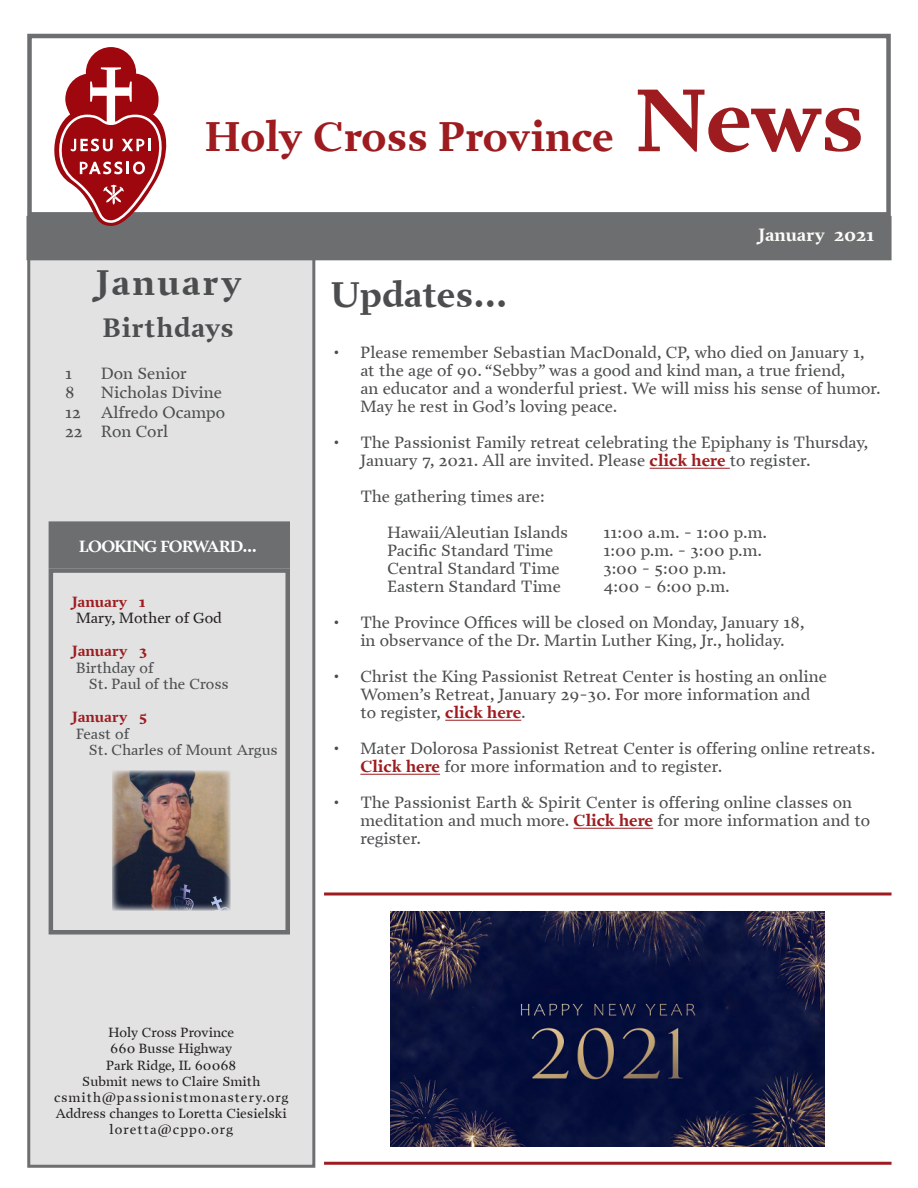
<style>
.page{position:relative;width:918px;height:1188px;background:#fff}
.page>*{position:absolute;margin:0;border:0;box-sizing:border-box;transform-origin:0 0}
.t1{font:700 42px "Prensa";letter-spacing:-.01em;color:#9e1c1f}
.t2{font:700 36px "Prensa";letter-spacing:-.005em;color:#4b4d4e}
.t3{font:700 36px "Prensa";letter-spacing:.06em;color:#4b4d4e}
.t4{font:700 27px "Prensa";letter-spacing:.025em;color:#4b4d4e}
.t5{font:700 18px "Prensa";color:#fdfcf9}
.t6{font:16.5px/18px "Prensa";color:#4b4d4e}
.t7{font:700 16.5px "Prensa";letter-spacing:-.04em;color:#fff}
.t8{font:15px/16.5px "Prensa";color:#4b4d4e}
.t9{font:700 15px/16.5px "Prensa";color:#9e1c1f}
.t10{font:15px "Prensa";color:#231f20}
.t11{font:13.5px "Prensa";color:#231f20}
.t12{font:13.5px "Prensa";letter-spacing:.07em;color:#231f20}
.t13{font:13.5px "Prensa";letter-spacing:.08em;color:#231f20}
.s1{font-size:90px}
.s2{font-weight:400;color:#4b4d4e}
.s3{font-weight:700;color:#9e1c1f}
</style>
<div class="page">
<div style="left:27px;top:34px;width:864px;height:183px;border:4px solid #6c6e70"></div>
<div style="left:27px;top:224px;width:288px;height:944px;background:#e2e2e2;border:3px solid #6c6e70"></div>
<div style="left:27px;top:216px;width:865px;height:44px;background:#6c6e70"></div>
<svg style="left:47px;top:47px;width:124px;height:179px"></svg>
<hr style="left:324px;top:1162px;width:568px;height:3px;background:#9e1c1f">
<hr style="left:650px;top:468px;width:80px;height:1px;background:#9e1c1f">
<hr style="left:445px;top:720px;width:76px;height:1px;background:#9e1c1f">
<hr style="left:360px;top:774px;width:80px;height:1px;background:#9e1c1f">
<hr style="left:574px;top:828px;width:79px;height:1px;background:#9e1c1f">
<div style="left:49px;top:522px;width:240px;height:46px;background:#6c6e70"></div>
<div style="left:49px;top:521px;width:241px;height:47px;border:2px solid #6c6e70"></div>
<div style="left:49px;top:568px;width:241px;height:367px;border:5px solid #6c6e70"></div>
<img style="left:112px;top:771px;width:118px;height:139px">
<svg style="left:324px;top:892px;width:568px;height:4px;background:#b65456"></svg>
<img style="left:390px;top:911px;width:434px;height:235px">
<p class="t1" style="left:205px;top:112px;width:661px">Holy Cross Province <span class="s1">News</span></p>
<p class="t3" style="left:96px;top:262px;width:147px">January</p>
<p class="t4" style="left:103px;top:312px;width:133px">Birthdays</p>
<p class="t6" style="left:65px;top:364px;width:9px">1</p>
<p class="t6" style="left:101px;top:364px;width:87px">Don Senior</p>
<p class="t6" style="left:65px;top:383px;width:11px">8</p>
<p class="t6" style="left:101px;top:383px;width:122px">Nicholas Divine</p>
<p class="t6" style="left:65px;top:403px;width:161px">12 Alfredo Ocampo</p>
<p class="t6" style="left:65px;top:422px;width:105px">22 Ron Corl</p>
<p class="t7" style="left:79px;top:537px;width:179px">LOOKING FORWARD...</p>
<p class="t9" style="left:72px;top:594px;width:75px">January 1</p>
<p class="t10" style="left:76px;top:610px;width:148px">Mary, Mother of God</p>
<p class="t9" style="left:72px;top:643px;width:76px">January 3</p>
<p class="t8" style="left:89px;top:660px;width:141px;text-indent:-13px">Birthday of<br>St. Paul of the Cross</p>
<p class="t9" style="left:72px;top:709px;width:76px">January 5<br><span class="s2">Feast of</span></p>
<p class="t8" style="left:89px;top:742px;width:191px">St. Charles of Mount Argus</p>
<p class="t5" style="left:759px;top:224px;width:117px">January 2021</p>
<p class="t2" style="left:331px;top:274px;width:178px">Updates...</p>
<p class="t6" style="left:360px;top:343px;width:522px;text-indent:-27px">• Please remember Sebastian MacDonald, CP, who died on January 1, at the age of 90. “Sebby” was a good and kind man, a true friend,<br>an educator and a wonderful priest. We will miss his sense of humor.<br>May he rest in God’s loving peace.</p>
<p class="t6" style="left:360px;top:433px;width:510px;text-indent:-27px">• The Passionist Family retreat celebrating the Epiphany is Thursday,<br>January 7, 2021. All are invited. Please <span class="s3">click here</span> to register.</p>
<p class="t6" style="left:387px;top:478px;width:182px;line-height:36px;text-indent:-27px">The gathering times are:<br>Hawaii/Aleutian Islands</p>
<p class="t6" style="left:603px;top:523px;width:165px">11:00 a.m. - 1:00 p.m.</p>
<p class="t6" style="left:387px;top:541px;width:168px">Pacific Standard Time</p>
<p class="t6" style="left:603px;top:541px;width:160px">1:00 p.m. - 3:00 p.m.</p>
<p class="t6" style="left:387px;top:559px;width:174px">Central Standard Time</p>
<p class="t6" style="left:603px;top:559px;width:125px">3:00 - 5:00 p.m.</p>
<p class="t6" style="left:387px;top:577px;width:175px">Eastern Standard Time</p>
<p class="t6" style="left:603px;top:577px;width:128px">4:00 - 6:00 p.m.</p>
<p class="t6" style="left:333px;top:613px;width:473px;text-align:center">• The Province Offices will be closed on Monday, January 18, in observance of the Dr. Martin Luther King, Jr., holiday.</p>
<p class="t6" style="left:360px;top:667px;width:468px;text-indent:-27px">• Christ the King Passionist Retreat Center is hosting an online<br>Women’s Retreat, January 29-30. For more information and to register, <span class="s3">click here</span>.</p>
<p class="t6" style="left:360px;top:739px;width:516px;text-indent:-27px">• Mater Dolorosa Passionist Retreat Center is offering online retreats.<br><span class="s3">Click here</span> for more information and to register.</p>
<p class="t6" style="left:360px;top:793px;width:511px;text-indent:-27px">• The Passionist Earth &amp; Spirit Center is offering online classes on meditation and much more. <span class="s3">Click here</span> for more information and to register.</p>
<p class="t11" style="left:108px;top:1025px;width:127px">Holy Cross Province</p>
<p class="t11" style="left:110px;top:1041px;width:123px">660 Busse Highway</p>
<p class="t11" style="left:106px;top:1057px;width:132px">Park Ridge, IL 60068</p>
<p class="t11" style="left:82px;top:1073px;width:179px">Submit news to Claire Smith</p>
<p class="t12" style="left:54px;top:1089px;width:236px">csmith@passionistmonastery.org</p>
<p class="t11" style="left:56px;top:1106px;width:233px">Address changes to Loretta Ciesielski</p>
<p class="t13" style="left:110px;top:1122px;width:125px">loretta@cppo.org</p>
</div>
